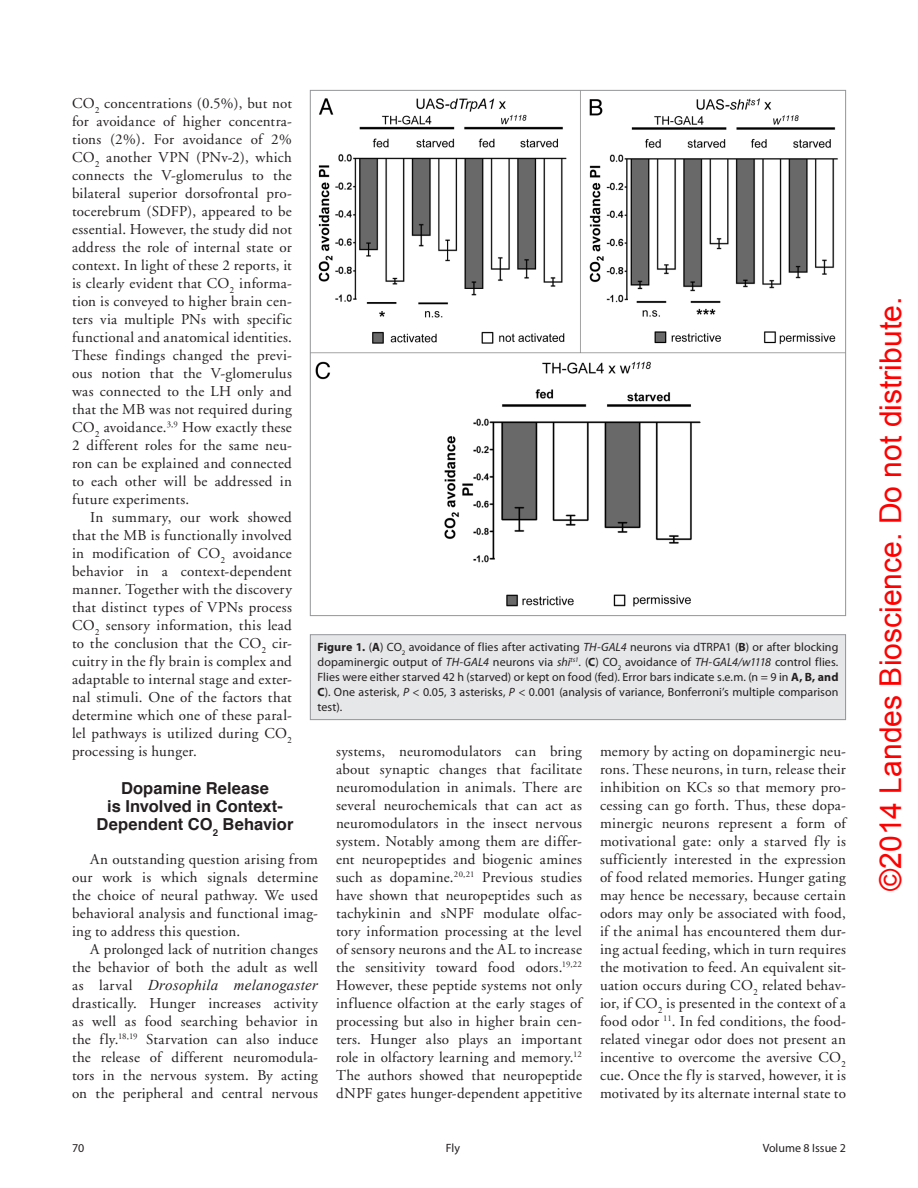
<style>
.page{position:relative;width:918px;height:1188px;background:#fff}
.page>*{position:absolute;margin:0;border:0;box-sizing:border-box;transform-origin:0 0}
.t1{font:30.15px "Arial";color:#f00}
.t2{font:700 16.5px/18px "Helvetica";letter-spacing:.005em;color:#231f20;text-align:center}
.t3{font:15px/18px "Adobe Garamond";letter-spacing:.02em;color:#231f20;text-align:justify}
.t4{font:italic 15px "Times New Roman";letter-spacing:.015em;color:#231f20}
.t5{font:12px/15px "Myriad Pro";letter-spacing:.005em;color:#231f20;text-align:justify}
.s1{font-family:"Adobe Garamond";font-style:normal}
.s2{font-weight:700}
.s3{font-style:italic}
</style>
<div class="page">
<img style="left:312px;top:92px;width:532px;height:515px">
<div style="left:310px;top:635px;width:536px;height:85px;background:#e6e7e9"></div>
<div style="left:310px;top:634px;width:536px;height:86px;border:1px solid #939598"></div>
<p class="t3" style="left:72px;top:95px;width:221px">CO<sub>2</sub> concentrations (0.5%), but not for avoidance of higher concentra&shy;tions (2%). For avoidance of 2% CO<sub>2</sub> another VPN (PNv-2), which connects the V-glomerulus to the bilateral superior dorsofrontal pro&shy;tocerebrum (SDFP), appeared to be essential. However, the study did not address the role of internal state or context. In light of these 2 reports, it is clearly evident that CO<sub>2</sub> informa&shy;tion is conveyed to higher brain cen&shy;ters via multiple PNs with specific functional and anatomical identities.<br>These findings changed the previ&shy;ous notion that the V-glomerulus was connected to the LH only and that the MB was not required during CO<sub>2</sub> avoidance.<sup>3,9</sup> How exactly these 2 different roles for the same neu&shy;ron can be explained and connected to each other will be addressed in future experiments.</p>
<p class="t3" style="left:72px;top:509px;width:221px;text-indent:18px">In summary, our work showed that the MB is functionally involved in modification of CO<sub>2</sub> avoidance behavior in a context-dependent manner. Together with the discovery that distinct types of VPNs process CO<sub>2</sub> sensory information, this lead to the conclusion that the CO<sub>2</sub> cir&shy;cuitry in the fly brain is complex and adaptable to internal stage and exter&shy;nal stimuli. One of the factors that determine which one of these paral&shy;lel pathways is utilized during CO<sub>2 </sub>processing is hunger.</p>
<p class="t2" style="left:97px;top:780px;width:198px">Dopamine Release<br>is Involved in Context-<br>Dependent CO<sub>2</sub> Behavior</p>
<p class="t3" style="left:72px;top:851px;width:248px;text-indent:18px">An outstanding question arising from our work is which signals determine the choice of neural pathway. We used behavioral analysis and functional imag&shy;ing to address this question.</p>
<p class="t3" style="left:72px;top:941px;width:247px;text-align:right">A prolonged lack of nutrition changes the behavior of both the adult as well</p>
<p class="t4" style="left:72px;top:975px;width:247px"><span class="s1">as larval</span> Drosophila melanogaster</p>
<p class="t3" style="left:72px;top:995px;width:248px">drastically. Hunger increases activity as well as food searching behavior in the fly.<sup>18,19</sup> Starvation can also induce the release of different neuromodula&shy;tors in the nervous system. By acting on the peripheral and central nervous</p>
<p class="t5" style="left:317px;top:639px;width:523px"><span class="s2">Figure 1.</span> (<span class="s2">A</span>) CO<sub>2</sub> avoidance of flies after activating <span class="s3">TH-GAL4</span> neurons via dTR PA1 (<span class="s2">B</span>) or after blocking dopaminergic output of <span class="s3">TH-GAL4</span> neurons via <span class="s3">shi</span><sup>ts1</sup>. (<span class="s2">C</span>) CO<sub>2</sub> avoidance of <span class="s3">TH-GAL4/w1118</span> control flies.<br>Flies were either starved 42 h (starved) or kept on food (fed). Error bars indicate s.e.m. (n = 9 in <span class="s2">A, B, and C</span>). One asterisk, <span class="s3">P</span> &lt; 0.05, 3 asterisks, <span class="s3">P</span> &lt; 0.001 (analysis of variance, Bonferroni’s multiple comparison test).</p>
<p class="t3" style="left:336px;top:743px;width:248px">systems, neuromodulators can bring about synaptic changes that facilitate neuromodulation in animals. There are several neurochemicals that can act as neuromodulators in the insect nervous system. Notably among them are differ&shy;ent neuropeptides and biogenic amines such as dopamine.<sup>20,21</sup> Previous studies have shown that neuropeptides such as tachykinin and sNPF modulate olfac&shy;tory information processing at the level of sensory neurons and the AL to increase the sensitivity toward food odors.<sup>19,22<br></sup>However, these peptide systems not only influence olfaction at the early stages of processing but also in higher brain cen&shy;ters. Hunger also plays an important role in olfactory learning and memory.<sup>12<br></sup>The authors showed that neuropeptide dNPF gates hunger-dependent appetitive</p>
<p class="t3" style="left:600px;top:743px;width:248px">memory by acting on dopaminergic neu&shy;rons. These neurons, in turn, release their inhibition on KCs so that memory pro&shy;cessing can go forth. Thus, these dopa&shy;minergic neurons represent a form of motivational gate: only a starved fly is sufficiently interested in the expression of food related memories. Hunger gating may hence be necessary, because certain odors may only be associated with food, if the animal has encountered them dur&shy;ing actual feeding, which in turn requires the motivation to feed. An equivalent sit&shy;uation occurs during CO<sub>2</sub> related behav&shy;ior, if CO<sub>2</sub> is presented in the context of a food odor <sup>11</sup>. In fed conditions, the food&shy;related vinegar odor does not present an incentive to overcome the aversive CO<sub>2 </sub>cue. Once the fly is starved, however, it is motivated by its alternate internal state to</p>
<p class="t5" style="left:72px;top:1140px;width:14px">70</p>
<p class="t5" style="left:446px;top:1140px;width:16px">Fly</p>
<p class="t5" style="left:763px;top:1140px;width:85px">Volume 8 Issue 2</p>
<h1 class="t1" style="left:871px;top:891px;width:595px;rotate:-90deg">©2014 Landes Bioscience. Do not distribute.</h1>
</div>
